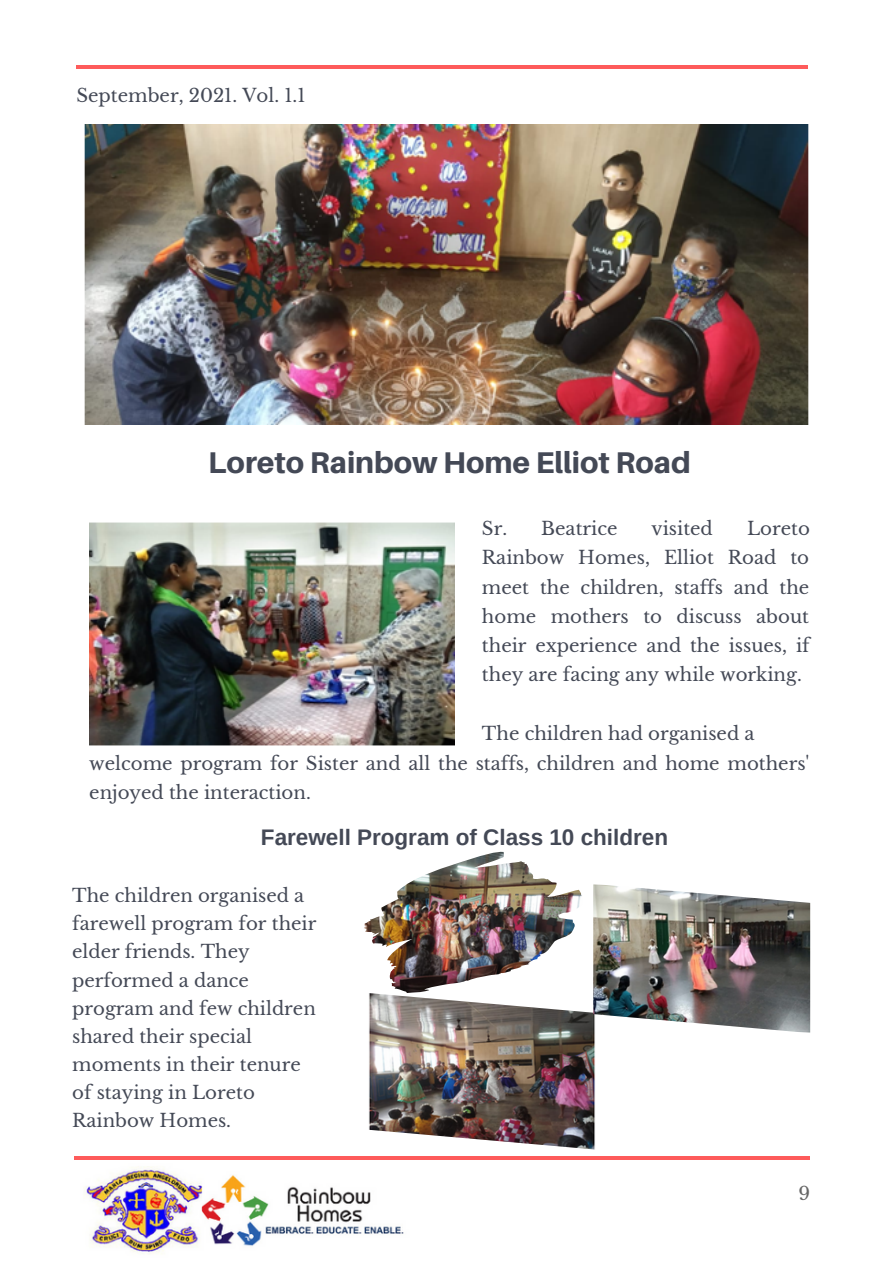
<style>
.page{position:relative;width:893px;height:1264px;background:#fff}
.page>*{position:absolute;margin:0;border:0;box-sizing:border-box;transform-origin:0 0}
.t1{font:800 30px "Aileron";color:#444956}
.t2{font:700 22.5px "Arimo";color:#444956}
.t3{font:18.15px/28px "Libre Baskerville";color:#444956}
.t4{font:18.15px "Libre Baskerville";color:#666}
</style>
<div class="page">
<hr style="left:76px;top:65px;width:731px;height:4px;background:#fe5b5b">
<hr style="left:74px;top:1156px;width:735px;height:3px;background:#fe5b5b">
<img style="left:84px;top:1166px;width:320px;height:88px">
<img style="left:369px;top:993px;width:226px;height:156px">
<img style="left:84px;top:125px;width:725px;height:299px">
<img style="left:89px;top:522px;width:366px;height:224px">
<img style="left:593px;top:884px;width:217px;height:149px">
<img style="left:364px;top:851px;width:218px;height:141px">
<p class="t3" style="left:76px;top:82px;width:230px">September, 2021. Vol. 1.1</p>
<h1 class="t1" style="left:208px;top:444px;width:484px">Loreto Rainbow Home Elliot Road</h1>
<p class="t3" style="left:482px;top:514px;width:137px">Sr. Beatrice</p>
<p class="t3" style="left:651px;top:514px;width:63px">visited</p>
<p class="t3" style="left:482px;top:514px;width:329px;line-height:29.2px;text-align:justify;text-indent:265px">Loreto Rainbow Homes, Elliot Road to meet the children, staffs and the home mothers to discuss about their experience and the issues, if they are facing any while working.</p>
<p class="t3" style="left:482px;top:719px;width:274px">The children had organised a</p>
<p class="t3" style="left:89px;top:749px;width:721px;line-height:29.2px">welcome program for Sister and all the staffs, children and home mothers' enjoyed the interaction.</p>
<p class="t2" style="left:261px;top:824px;width:408px">Farewell Program of Class 10 children</p>
<p class="t3" style="left:72px;top:881px;width:246px">The children organised a farewell program for their elder friends. They performed a dance program and few children shared their special moments in their tenure of staying in Loreto<br>Rainbow Homes.</p>
<p class="t4" style="left:798px;top:1181px;width:13px">9</p>
</div>
